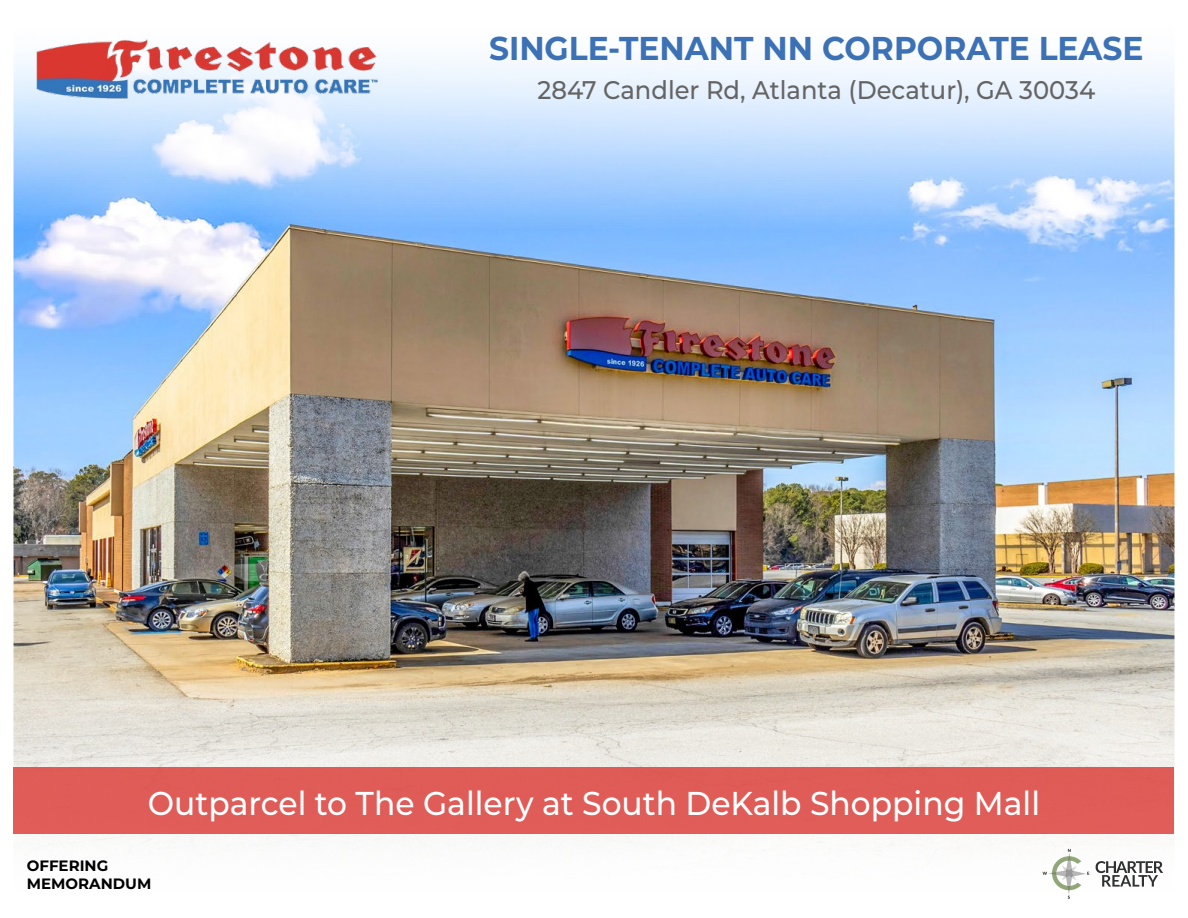
<style>
.page{position:relative;width:1188px;height:918px;background:#fff}
.page>*{position:absolute;margin:0;border:0;box-sizing:border-box;transform-origin:0 0}
.t1{font:500 33px "Montserrat";color:#fff;scale:.95 1}
.t2{font:700 33px "Montserrat";color:#3c71b6;scale:.95 1}
.t3{font:500 25.5px "Montserrat";color:#646464;scale:.95 1}
.t4{font:700 15px/18px "Montserrat";color:#000}
</style>
<div class="page">
<img style="left:14px;top:53px;width:1160px;height:822px">
<svg style="left:1042px;top:849px;width:47px;height:50px"></svg>
<svg style="left:1096px;top:861px;width:67px;height:26px"></svg>
<img style="left:33px;top:39px;width:347px;height:62px">
<div style="left:14px;top:767px;width:1160px;height:67px;background:#df5c57"></div>
<p class="t2" style="left:489px;top:25px;width:691px">SINGLE-TENANT NN CORPORATE LEASE</p>
<p class="t3" style="left:538px;top:72px;width:589px">2847 Candler Rd, Atlanta (Decatur), GA 30034</p>
<p class="t1" style="left:148px;top:780px;width:941px">Outparcel to The Gallery at South DeKalb Shopping Mall</p>
<p class="t4" style="left:27px;top:856px;width:126px">OFFERING<br>MEMORANDUM</p>
</div>
